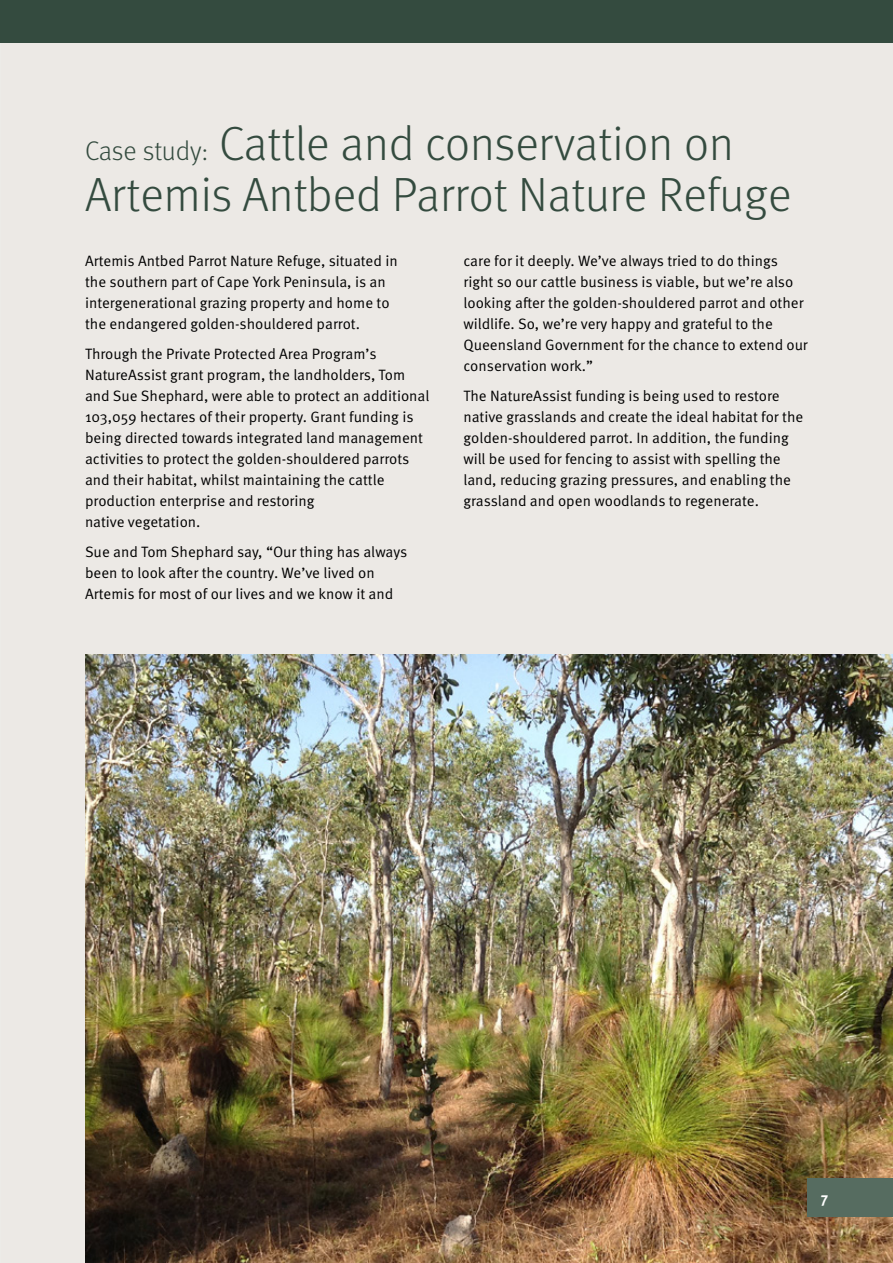
<style>
.page{position:relative;width:893px;height:1263px;background:#ece9e5}
.page>*{position:absolute;margin:0;border:0;box-sizing:border-box;transform-origin:0 0}
.t1{font:300 48px/51px "Meta OT";color:#344b3f}
.t2{font:15px/21px "Meta OT Norm";color:#000}
.t3{font:700 15px "Meta OT";color:#fff}
.s1{font-size:27px}
</style>
<div class="page">
<img style="left:85px;top:655px;width:808px;height:608px">
<div style="left:808px;top:1178px;width:85px;height:38px;background:#566c60"></div>
<div style="left:0;top:0;width:893px;height:43px;background:#344b3f"></div>
<h1 class="t1" style="left:85px;top:119px;width:708px"><span class="s1">Case study:</span> Cattle and conservation on<br>Artemis Antbed Parrot Nature Refuge</h1>
<p class="t2" style="left:85px;top:251px;width:314px">Artemis Antbed Parrot Nature Refuge, situated in the southern part of Cape York Peninsula, is an intergenerational grazing property and home to the endangered golden-shouldered parrot.</p>
<p class="t2" style="left:85px;top:343px;width:346px">Through the Private Protected Area Program’s NatureAssist grant program, the landholders, Tom and Sue Shephard, were able to protect an additional 103,059 hectares of their property. Grant funding is being directed towards integrated land management activities to protect the golden-shouldered parrots and their habitat, whilst maintaining the cattle production enterprise and restoring<br>native vegetation.</p>
<p class="t2" style="left:85px;top:541px;width:324px">Sue and Tom Shephard say, “Our thing has always been to look after the country. We’ve lived on<br>Artemis for most of our lives and we know it and</p>
<p class="t2" style="left:463px;top:251px;width:346px">care for it deeply. We’ve always tried to do things right so our cattle business is viable, but we’re also looking after the golden-shouldered parrot and other wildlife. So, we’re very happy and grateful to the Queensland Government for the chance to extend our conservation work.”</p>
<p class="t2" style="left:463px;top:385px;width:341px">The NatureAssist funding is being used to restore native grasslands and create the ideal habitat for the golden-shouldered parrot. In addition, the funding will be used for fencing to assist with spelling the land, reducing grazing pressures, and enabling the grassland and open woodlands to regenerate.</p>
<p class="t3" style="left:821px;top:1188px;width:9px">7</p>
</div>
